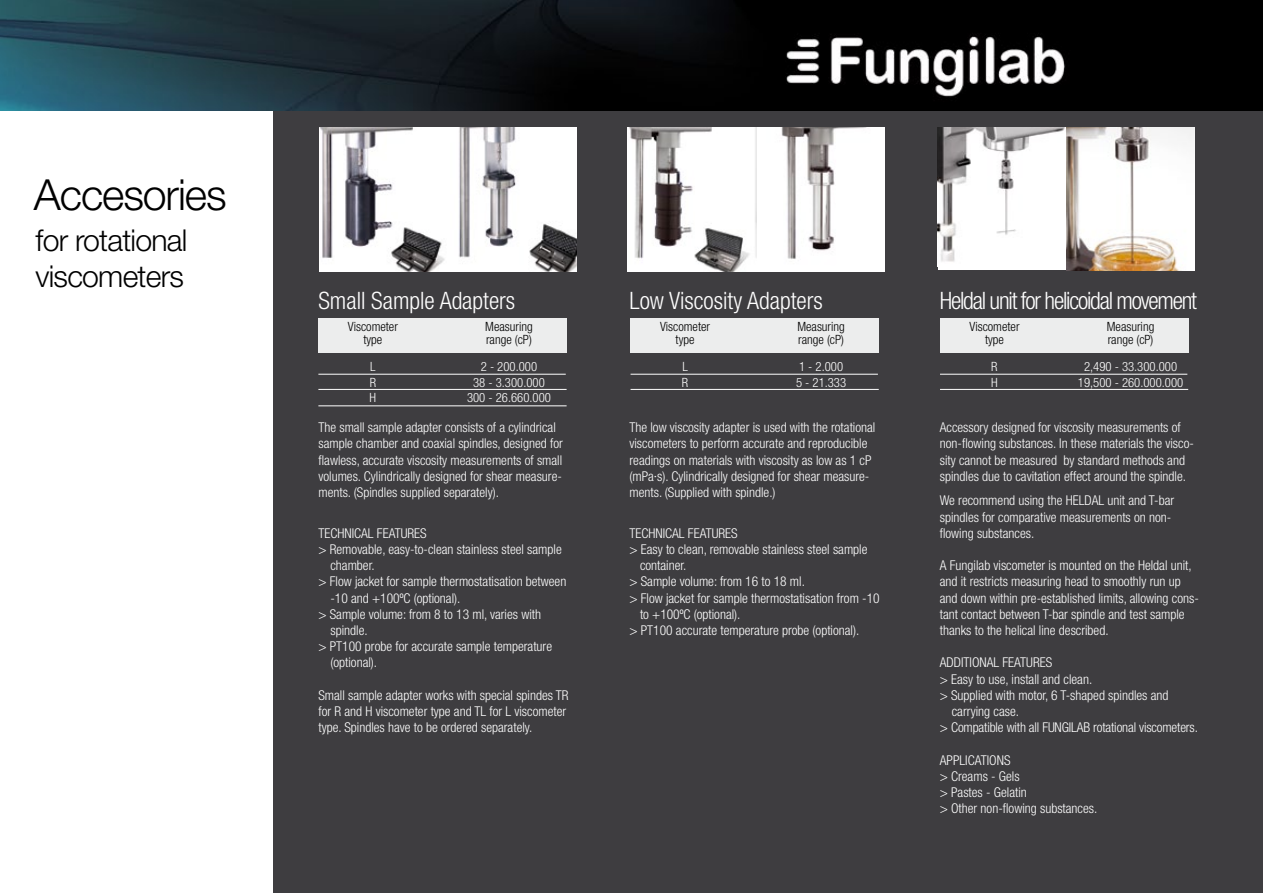
<style>
.page{position:relative;width:1263px;height:893px;background:#fff}
.page>*{position:absolute;margin:0;border:0;box-sizing:border-box;transform-origin:0 0}
.t1{font:300 42.9px "Helvetica Neue";letter-spacing:-.025em;color:#000}
.t2{font:300 30.15px/36.2px "Helvetica Neue";letter-spacing:-.025em;color:#000}
.t3{font:300 condensed 24px "Helvetica Neue";color:#fff}
.t4{font:300 condensed 24px "Helvetica Neue";letter-spacing:-.05em;color:#fff}
.t5{font:300 condensed 13.5px/16.2px "Helvetica Neue";color:#fff}
.t6{font:300 condensed 12.75px "Helvetica Neue";color:#000}
.t7{font:300 condensed 12.75px "Helvetica Neue";color:#fff}
</style>
<div class="page">
<div style="left:274px;top:109px;width:989px;height:784px;background:#3e3d40"></div>
<img style="left:0;top:0;width:1263px;height:110px">
<div style="left:630px;top:318px;width:249px;height:35px;background:#eceded"></div>
<hr style="left:630px;top:374px;width:248px;height:1px;background:#fff">
<hr style="left:630px;top:389px;width:249px;height:1px;background:#fff">
<img style="left:628px;top:128px;width:128px;height:144px">
<div style="left:757px;top:128px;width:127px;height:144px;background:#fff"></div>
<img style="left:781px;top:128px;width:81px;height:131px">
<img style="left:319px;top:128px;width:129px;height:144px">
<img style="left:450px;top:128px;width:126px;height:144px">
<div style="left:318px;top:318px;width:249px;height:35px;background:#eceded"></div>
<hr style="left:318px;top:374px;width:248px;height:1px;background:#fff">
<hr style="left:318px;top:389px;width:249px;height:1px;background:#fff">
<hr style="left:318px;top:406px;width:249px;height:1px;background:#fff">
<div style="left:938px;top:128px;width:128px;height:142px;background:#fff"></div>
<img style="left:938px;top:128px;width:127px;height:134px">
<img style="left:1066px;top:128px;width:129px;height:142px">
<div style="left:940px;top:318px;width:248px;height:35px;background:#eceded"></div>
<hr style="left:940px;top:374px;width:247px;height:1px;background:#fff">
<hr style="left:940px;top:389px;width:248px;height:1px;background:#fff">
<h1 class="t1" style="left:34px;top:168px;width:194px">Accesories</h1>
<h2 class="t2" style="left:36px;top:221px;width:153px">for rotational viscometers</h2>
<h3 class="t3" style="left:318px;top:286px;width:198px">Small Sample Adapters</h3>
<h3 class="t3" style="left:629px;top:286px;width:195px">Low Viscosity Adapters</h3>
<h3 class="t4" style="left:940px;top:286px;width:259px">Heldal unit for helicoidal movement</h3>
<p class="t6" style="left:348px;top:320px;width:52px">Viscometer</p>
<p class="t6" style="left:485px;top:320px;width:49px">Measuring</p>
<p class="t6" style="left:363px;top:332px;width:20px">type</p>
<p class="t6" style="left:486px;top:332px;width:47px">range (cP)</p>
<p class="t6" style="left:660px;top:320px;width:52px">Viscometer</p>
<p class="t6" style="left:797px;top:320px;width:49px">Measuring</p>
<p class="t6" style="left:676px;top:332px;width:20px">type</p>
<p class="t6" style="left:798px;top:332px;width:47px">range (cP)</p>
<p class="t6" style="left:969px;top:320px;width:52px">Viscometer</p>
<p class="t6" style="left:1107px;top:320px;width:49px">Measuring</p>
<p class="t6" style="left:985px;top:332px;width:20px">type</p>
<p class="t6" style="left:1108px;top:332px;width:47px">range (cP)</p>
<p class="t7" style="left:370px;top:360px;width:7px">L</p>
<p class="t7" style="left:481px;top:360px;width:58px">2 - 200.000</p>
<p class="t7" style="left:370px;top:375px;width:8px">R</p>
<p class="t7" style="left:473px;top:375px;width:73px">38 - 3.300.000</p>
<p class="t7" style="left:370px;top:390px;width:8px">H</p>
<p class="t7" style="left:467px;top:390px;width:85px">300 - 26.660.000</p>
<p class="t7" style="left:682px;top:360px;width:7px">L</p>
<p class="t7" style="left:799px;top:360px;width:46px">1 - 2.000</p>
<p class="t7" style="left:682px;top:375px;width:8px">R</p>
<p class="t7" style="left:796px;top:375px;width:52px">5 - 21.333</p>
<p class="t7" style="left:991px;top:360px;width:8px">R</p>
<p class="t7" style="left:1084px;top:360px;width:95px">2,490 - 33.300.000</p>
<p class="t7" style="left:991px;top:375px;width:8px">H</p>
<p class="t7" style="left:1078px;top:375px;width:107px">19,500 - 260.000.000</p>
<p class="t5" style="left:318px;top:419px;width:246px">The small sample adapter consists of a cylindrical sample chamber and coaxial spindles, designed for flawless, accurate viscosity measurements of small volumes. Cylindrically designed for shear measure&shy;ments. (Spindles supplied separately).</p>
<p class="t5" style="left:318px;top:525px;width:110px">TECHNICAL FEATURES</p>
<p class="t5" style="left:318px;top:541px;width:245px">&gt; Removable, easy-to-clean stainless steel sample</p>
<p class="t5" style="left:330px;top:557px;width:46px">chamber.</p>
<p class="t5" style="left:318px;top:573px;width:249px">&gt; Flow jacket for sample thermostatisation between</p>
<p class="t5" style="left:330px;top:590px;width:131px">-10 and +100ºC (optional).</p>
<p class="t5" style="left:318px;top:606px;width:224px">&gt; Sample volume: from 8 to 13 ml, varies with</p>
<p class="t5" style="left:330px;top:622px;width:39px">spindle.</p>
<p class="t5" style="left:318px;top:638px;width:235px">&gt; PT100 probe for accurate sample temperature</p>
<p class="t5" style="left:330px;top:654px;width:48px">(optional).</p>
<p class="t5" style="left:318px;top:687px;width:252px">Small sample adapter works with special spindes TR for R and H viscometer type and TL for L viscometer type. Spindles have to be ordered separately.</p>
<p class="t5" style="left:629px;top:419px;width:247px">The low viscosity adapter is used with the rotational viscometers to perform accurate and reproducible readings on materials with viscosity as low as 1 cP (mPa·s). Cylindrically designed for shear measure&shy;ments. (Supplied with spindle.)</p>
<p class="t5" style="left:629px;top:525px;width:110px">TECHNICAL FEATURES</p>
<p class="t5" style="left:629px;top:541px;width:239px">&gt; Easy to clean, removable stainless steel sample</p>
<p class="t5" style="left:640px;top:557px;width:48px">container.</p>
<p class="t5" style="left:629px;top:573px;width:177px">&gt; Sample volume: from 16 to 18 ml.</p>
<p class="t5" style="left:629px;top:590px;width:252px">&gt; Flow jacket for sample thermostatisation from -10</p>
<p class="t5" style="left:640px;top:606px;width:102px">to +100ºC (optional).</p>
<p class="t5" style="left:629px;top:622px;width:231px">&gt; PT100 accurate temperature probe (optional).</p>
<p class="t5" style="left:940px;top:419px;width:256px">Accessory designed for viscosity measurements of non-flowing substances. In these materials the visco&shy;sity cannot be measured by standard methods and spindles due to cavitation effect around the spindle.</p>
<p class="t5" style="left:940px;top:492px;width:236px">We recommend using the HELDAL unit and T-bar spindles for comparative measurements on non&shy;flowing substances.</p>
<p class="t5" style="left:940px;top:557px;width:260px">A Fungilab viscometer is mounted on the Heldal unit, and it restricts measuring head to smoothly run up and down within pre-established limits, allowing cons&shy;tant contact between T-bar spindle and test sample thanks to the helical line described.</p>
<p class="t5" style="left:940px;top:654px;width:114px">ADDITIONAL FEATURES</p>
<p class="t5" style="left:940px;top:671px;width:154px">&gt; Easy to use, install and clean.</p>
<p class="t5" style="left:940px;top:687px;width:230px">&gt; Supplied with motor, 6 T-shaped spindles and</p>
<p class="t5" style="left:952px;top:703px;width:69px">carrying case.</p>
<p class="t5" style="left:940px;top:719px;width:260px">&gt; Compatible with all FUNGILAB rotational viscometers.</p>
<p class="t5" style="left:940px;top:752px;width:159px">APPLICATIONS<br>&gt; Creams - Gels<br>&gt; Pastes - Gelatin<br>&gt; Other non-flowing substances.</p>
</div>
